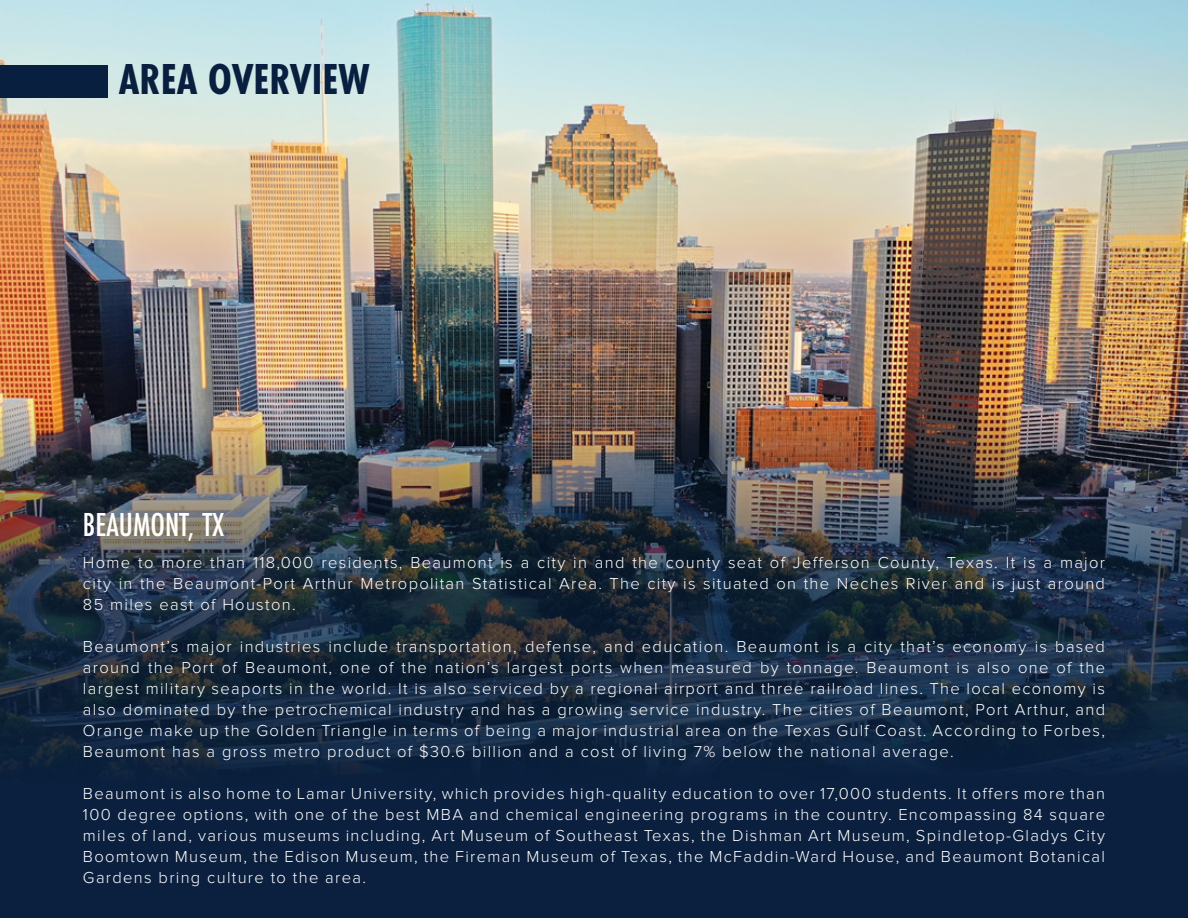
<style>
.page{position:relative;width:1188px;height:918px;background:#fff}
.page>*{position:absolute;margin:0;border:0;box-sizing:border-box;transform-origin:0 0}
.t1{font:700 45px "Futura PT Cond";color:#081f3f}
.t2{font:500 34.5px "Futura PT Cond";color:#fff}
.t3{font:300 16.5px/21px "Proxima Nova";letter-spacing:.08em;color:#fff;text-align:justify}
</style>
<div class="page">
<img style="left:0;top:0;width:1188px;height:391px">
<div style="left:0;top:65px;width:108px;height:33px;background:#081f3f"></div>
<img style="left:0;top:391px;width:1188px;height:527px">
<h1 class="t1" style="left:119px;top:53px;width:252px">AREA OVERVIEW</h1>
<h2 class="t2" style="left:83px;top:504px;width:142px">BEAUMONT, TX</h2>
<p class="t3" style="left:83px;top:552px;width:1024px">Home to more than 118,000 residents, Beaumont is a city in and the county seat of Jefferson County, Texas. It is a major city in the Beaumont-Port Arthur Metropolitan Statistical Area. The city is situated on the Neches River and is just around 85 miles east of Houston.</p>
<p class="t3" style="left:83px;top:636px;width:1024px">Beaumont’s major industries include transportation, defense, and education. Beaumont is a city that’s economy is based around the Port of Beaumont, one of the nation’s largest ports when measured by tonnage. Beaumont is also one of the largest military seaports in the world. It is also serviced by a regional airport and three railroad lines. The local economy is also dominated by the petrochemical industry and has a growing service industry. The cities of Beaumont, Port Arthur, and Orange make up the Golden Triangle in terms of being a major industrial area on the Texas Gulf Coast. According to Forbes, Beaumont has a gross metro product of $30.6 billion and a cost of living 7% below the national average.</p>
<p class="t3" style="left:83px;top:783px;width:1024px">Beaumont is also home to Lamar University, which provides high-quality education to over 17,000 students. It offers more than 100 degree options, with one of the best MBA and chemical engineering programs in the country. Encompassing 84 square miles of land, various museums including, Art Museum of Southeast Texas, the Dishman Art Museum, Spindletop-Gladys City Boomtown Museum, the Edison Museum, the Fireman Museum of Texas, the McFaddin-Ward House, and Beaumont Botanical Gardens bring culture to the area.</p>
</div>
